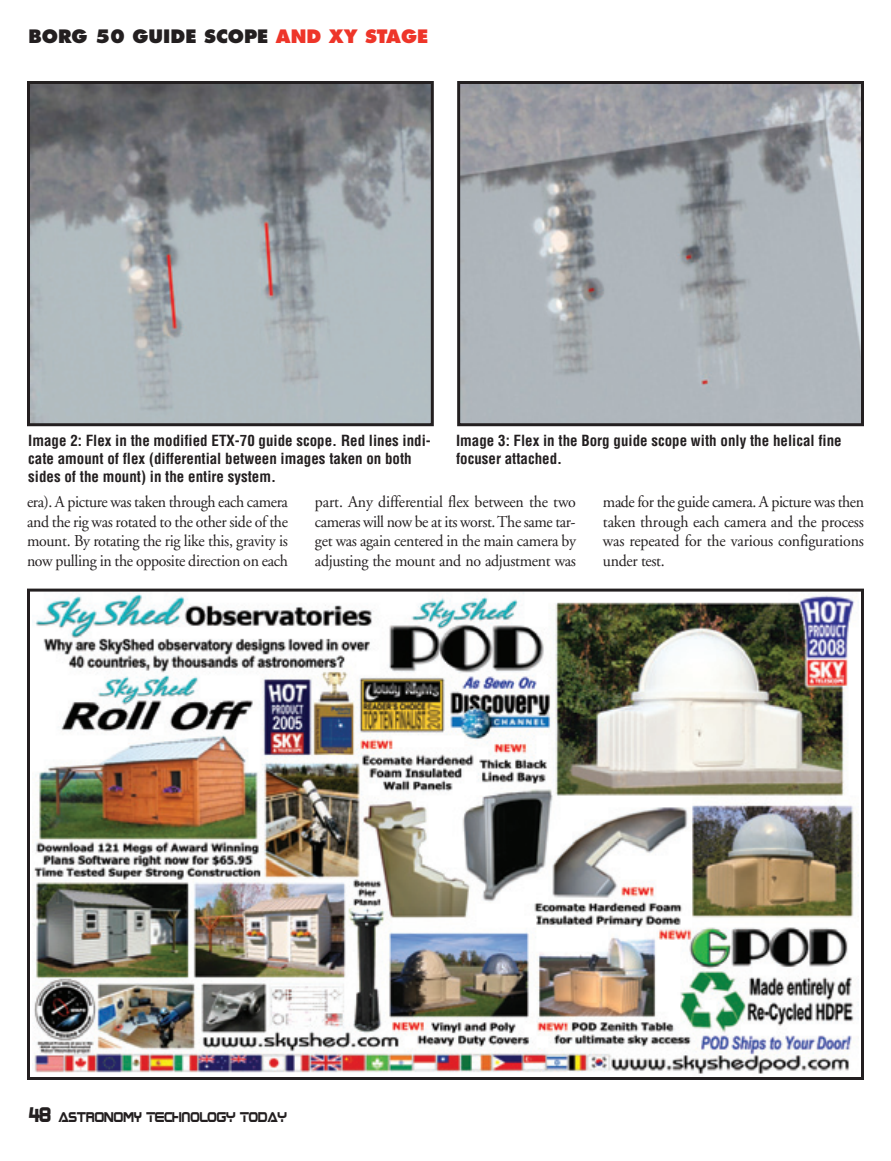
<style>
.page{position:relative;width:891px;height:1161px;background:#fff}
.page>*{position:absolute;margin:0;border:0;box-sizing:border-box;transform-origin:0 0}
.t1{font:800 18px "Futura";color:#231f20}
.t2{font:16.5px/19.8px "Adobe Garamond";letter-spacing:-.02em;color:#231f20;text-align:justify;scale:.96 1}
.t3{font:700 condensed 15px/18px "Helvetica";color:#231f20}
.t4{font:11.4px "Boom Box";color:#231f20;scale:.9 1}
.s1{color:#ee3529}
.s2{font-size:17.1px}
</style>
<div class="page">
<img style="left:31px;top:85px;width:399px;height:337px">
<div style="left:27px;top:81px;width:407px;height:345px;border:3px solid #231f20"></div>
<svg style="left:457px;top:81px;width:407px;height:346px;background:#a2a7ac"></svg>
<img style="left:32px;top:593px;width:827px;height:481px">
<div style="left:27px;top:589px;width:837px;height:491px;border:3px solid #231f20"></div>
<p class="t1" style="left:28px;top:29px;width:401px">BORG 50 GUIDE SCOPE <span class="s1">AND XY STAGE</span></p>
<p class="t3" style="left:28px;top:433px;width:404px">Image 2: Flex in the modified ETX-70 guide scope. Red lines indi&shy;cate amount of flex (differential between images taken on both sides of the mount) in the entire system.</p>
<p class="t3" style="left:456px;top:433px;width:387px">Image 3: Flex in the Borg guide scope with only the helical fine focuser attached.</p>
<p class="t2" style="left:27px;top:493px;width:273px">era). A picture was taken through each camera and the rig was rotated to the other side of the mount. By rotating the rig like this, gravity is now pulling in the opposite direction on each</p>
<p class="t2" style="left:315px;top:493px;width:273px">part. Any differential flex between the two cameras will now be at its worst. The same tar&shy;get was again centered in the main camera by adjusting the mount and no adjustment was</p>
<p class="t2" style="left:603px;top:493px;width:273px">made for the guide camera. A picture was then taken through each camera and the process was repeated for the various configurations under test.</p>
<p class="t4" style="left:28px;top:1111px;width:288px"><span class="s2">48</span> ASTRONOMY TECHNOLOGY TODAY</p>
</div>
